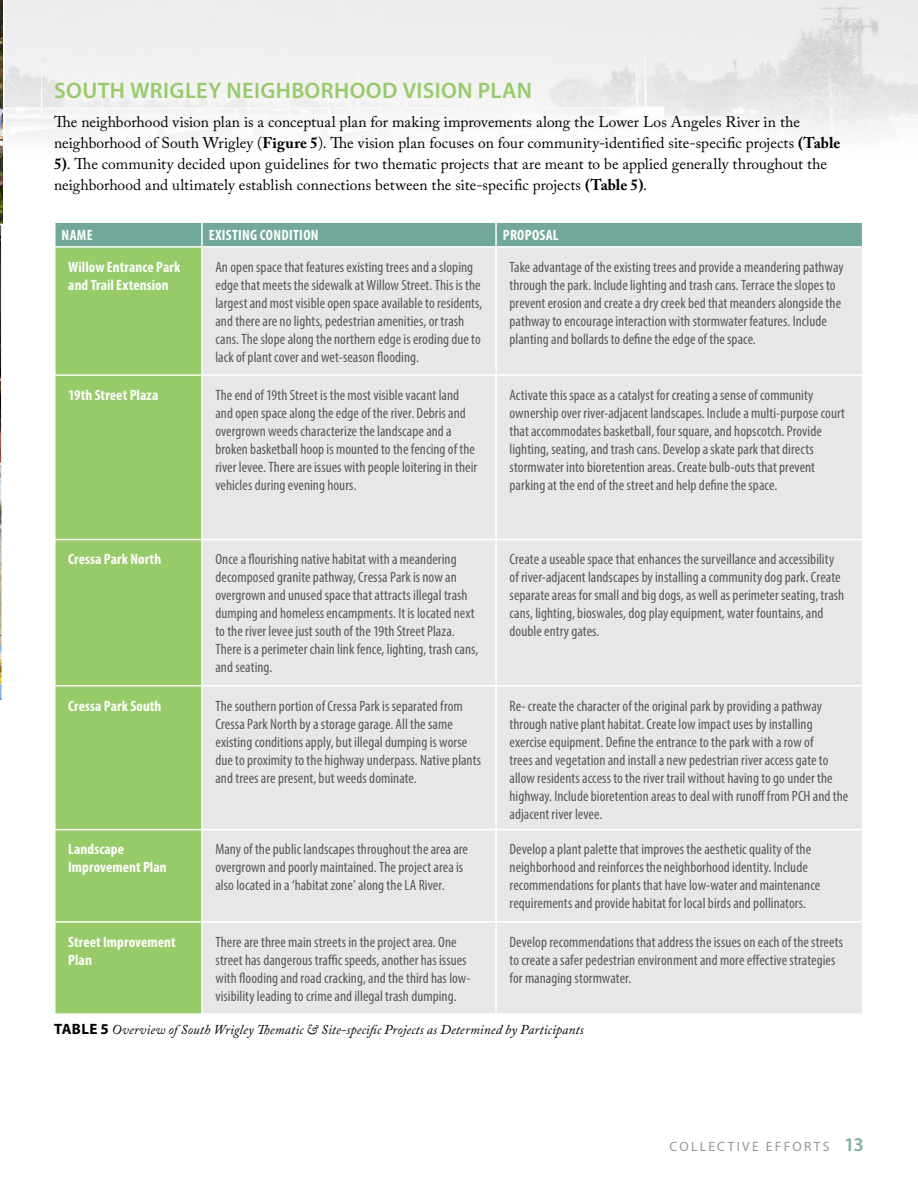
<style>
.page{position:relative;width:918px;height:1188px;background:#fff}
.page>*{position:absolute;margin:0;border:0;box-sizing:border-box;transform-origin:0 0}
.t1{font:600 22.5px "Myriad Pro";letter-spacing:.02em;color:#96cb68}
.t2{font:15.45px/21px "Adobe Caslon Pro";letter-spacing:.005em;color:#000}
.t3{font:condensed 15px/18px "Myriad Pro";letter-spacing:.005em;color:#58595b}
.t4{font:700 condensed 15px/18px "Myriad Pro";letter-spacing:.005em;color:#fff}
.t5{font:italic 13.5px "Adobe Caslon Pro";letter-spacing:.01em;color:#000}
.t6{font:13.5px "Myriad Pro";letter-spacing:.17em;color:#939598}
.s1{font-weight:700}
.s2{font-family:"Myriad Pro";font-weight:700;font-style:normal;font-size:15px}
.s3{font-weight:600;font-size:19.5px;color:#7eb0a2}
</style>
<div class="page">
<svg style="left:4px;top:0;width:914px;height:137px"></svg>
<img style="left:0;top:0;width:3px;height:700px">
<div style="left:56px;top:248px;width:145px;height:581px;background:#96cb68"></div>
<div style="left:203px;top:248px;width:659px;height:581px;background:#e6e7e8"></div>
<div style="left:55px;top:222px;width:807px;height:24px;background:#70a99a"></div>
<hr style="left:495px;top:248px;width:2px;height:126px;background:#fff">
<hr style="left:54px;top:374px;width:148px;height:2px;background:#fff">
<hr style="left:202px;top:374px;width:294px;height:2px;background:#fff">
<hr style="left:496px;top:374px;width:367px;height:2px;background:#fff">
<hr style="left:495px;top:376px;width:2px;height:163px;background:#fff">
<hr style="left:54px;top:539px;width:148px;height:1px;background:#fff">
<hr style="left:202px;top:539px;width:294px;height:1px;background:#fff">
<hr style="left:496px;top:539px;width:367px;height:1px;background:#fff">
<hr style="left:495px;top:540px;width:2px;height:145px;background:#fff">
<hr style="left:54px;top:685px;width:148px;height:2px;background:#fff">
<hr style="left:202px;top:685px;width:294px;height:2px;background:#fff">
<hr style="left:496px;top:685px;width:367px;height:2px;background:#fff">
<hr style="left:495px;top:687px;width:2px;height:144px;background:#fff">
<div style="left:56px;top:830px;width:145px;height:183px;background:#96cb68"></div>
<div style="left:203px;top:830px;width:659px;height:183px;background:#e6e7e8"></div>
<hr style="left:495px;top:830px;width:2px;height:91px;background:#fff">
<hr style="left:54px;top:921px;width:148px;height:2px;background:#fff">
<hr style="left:202px;top:921px;width:294px;height:2px;background:#fff">
<hr style="left:496px;top:921px;width:367px;height:2px;background:#fff">
<hr style="left:495px;top:923px;width:2px;height:90px;background:#fff">
<h1 class="t1" style="left:54px;top:76px;width:479px">SOUTH WRIGLEY NEIGHBORHOOD VISION PLAN</h1>
<p class="t2" style="left:54px;top:111px;width:788px">The neighborhood vision plan is a conceptual plan for making improvements along the Lower Los Angeles River in the neighborhood of South Wrigley (<span class="s1">Figure 5</span>). The vision plan focuses on four community-identified site-specific projects <span class="s1">(Table 5)</span>. The community decided upon guidelines for two thematic projects that are meant to be applied generally throughout the neighborhood and ultimately establish connections between the site-specific projects <span class="s1">(Table 5)</span>.</p>
<p class="t4" style="left:62px;top:226px;width:33px">NAME</p>
<p class="t4" style="left:209px;top:226px;width:111px">EXISTING CONDITION</p>
<p class="t4" style="left:503px;top:226px;width:57px">PROPOSAL</p>
<p class="t4" style="left:68px;top:257px;width:113px">Willow Entrance Park and Trail Extension</p>
<p class="t3" style="left:215px;top:258px;width:269px">An open space that features existing trees and a sloping edge that meets the sidewalk at Willow Street. This is the largest and most visible open space available to residents, and there are no lights, pedestrian amenities, or trash cans. The slope along the northern edge is eroding due to lack of plant cover and wet-season flooding.</p>
<p class="t3" style="left:510px;top:258px;width:336px">Take advantage of the existing trees and provide a meandering pathway through the park. Include lighting and trash cans. Terrace the slopes to prevent erosion and create a dry creek bed that meanders alongside the pathway to encourage interaction with stormwater features. Include planting and bollards to define the edge of the space.</p>
<p class="t4" style="left:68px;top:386px;width:92px">19th Street Plaza</p>
<p class="t3" style="left:215px;top:386px;width:263px">The end of 19th Street is the most visible vacant land and open space along the edge of the river. Debris and overgrown weeds characterize the landscape and a broken basketball hoop is mounted to the fencing of the river levee. There are issues with people loitering in their vehicles during evening hours.</p>
<p class="t3" style="left:510px;top:386px;width:337px">Activate this space as a catalyst for creating a sense of community ownership over river-adjacent landscapes. Include a multi-purpose court that accommodates basketball, four square, and hopscotch. Provide lighting, seating, and trash cans. Develop a skate park that directs stormwater into bioretention areas. Create bulb-outs that prevent parking at the end of the street and help define the space.</p>
<p class="t4" style="left:68px;top:550px;width:94px">Cressa Park North</p>
<p class="t3" style="left:215px;top:550px;width:264px">Once a flourishing native habitat with a meandering decomposed granite pathway, Cressa Park is now an overgrown and unused space that attracts illegal trash dumping and homeless encampments. It is located next to the river levee just south of the 19th Street Plaza.<br>There is a perimeter chain link fence, lighting, trash cans, and seating.</p>
<p class="t3" style="left:510px;top:550px;width:336px">Create a useable space that enhances the surveillance and accessibility of river-adjacent landscapes by installing a community dog park. Create separate areas for small and big dogs, as well as perimeter seating, trash cans, lighting, bioswales, dog play equipment, water fountains, and double entry gates.</p>
<p class="t4" style="left:68px;top:696px;width:95px">Cressa Park South</p>
<p class="t3" style="left:215px;top:696px;width:267px">The southern portion of Cressa Park is separated from Cressa Park North by a storage garage. All the same existing conditions apply, but illegal dumping is worse due to proximity to the highway underpass. Native plants and trees are present, but weeds dominate.</p>
<p class="t3" style="left:510px;top:696px;width:340px">Re- create the character of the original park by providing a pathway through native plant habitat. Create low impact uses by installing exercise equipment. Define the entrance to the park with a row of<br>trees and vegetation and install a new pedestrian river access gate to allow residents access to the river trail without having to go under the highway. Include bioretention areas to deal with runoff from PCH and the adjacent river levee.</p>
<p class="t4" style="left:68px;top:840px;width:100px">Landscape<br>Improvement Plan</p>
<p class="t3" style="left:215px;top:840px;width:254px">Many of the public landscapes throughout the area are overgrown and poorly maintained. The project area is also located in a ‘habitat zone’ along the LA River.</p>
<p class="t3" style="left:510px;top:840px;width:312px">Develop a plant palette that improves the aesthetic quality of the neighborhood and reinforces the neighborhood identity. Include recommendations for plants that have low-water and maintenance requirements and provide habitat for local birds and pollinators.</p>
<p class="t4" style="left:68px;top:932px;width:109px">Street Improvement<br>Plan</p>
<p class="t3" style="left:215px;top:933px;width:257px">There are three main streets in the project area. One street has dangerous traffic speeds, another has issues with flooding and road cracking, and the third has low&shy;visibility leading to crime and illegal trash dumping.</p>
<p class="t3" style="left:510px;top:933px;width:335px">Develop recommendations that address the issues on each of the streets to create a safer pedestrian environment and more effective strategies for managing stormwater.</p>
<p class="t5" style="left:54px;top:1021px;width:531px"><span class="s2">TABLE 5</span> Overview of South Wrigley Thematic &amp; Site-specific Projects as Determined by Participants</p>
<p class="t6" style="left:670px;top:1138px;width:196px">COLLECTIVE EFFORTS <span class="s3">13</span></p>
</div>
